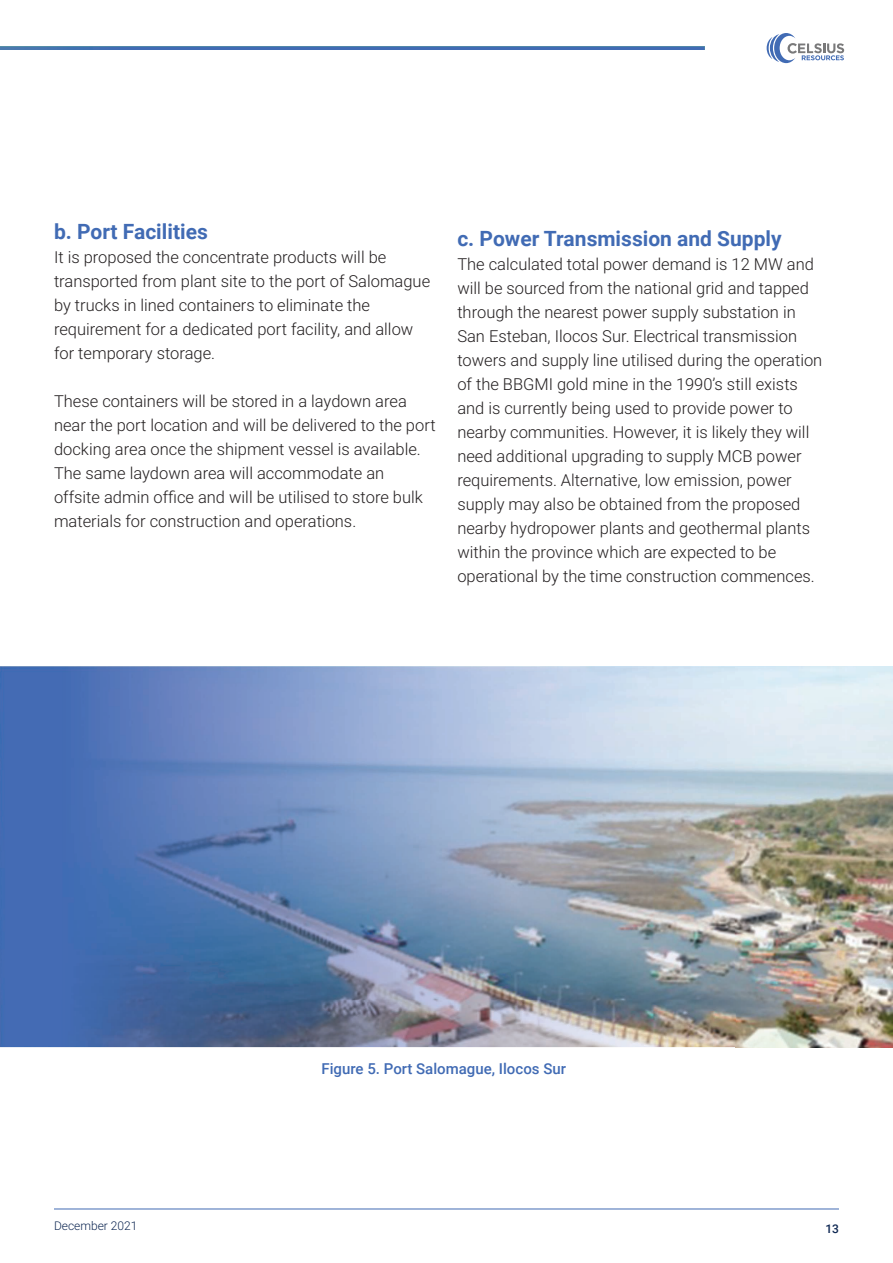
<style>
.page{position:relative;width:893px;height:1263px;background:#fff}
.page>*{position:absolute;margin:0;border:0;box-sizing:border-box;transform-origin:0 0}
.t1{font:700 21px "Roboto";color:#416bb4}
.t2{font:300 16.5px/24px "Roboto";color:#231f20}
.t3{font:500 15px "Roboto";color:#416bb4}
.t4{font:300 12px "Roboto";color:#0e2752}
.t5{font:500 12px "Roboto";color:#0e2752}
</style>
<div class="page">
<img style="left:232px;top:1047px;width:661px;height:1px">
<img style="left:0;top:667px;width:893px;height:380px">
<hr style="left:54px;top:1209px;width:785px;height:1px;background:#416bb4">
<img style="left:0;top:47px;width:704px;height:2px">
<svg style="left:767px;top:33px;width:77px;height:30px"></svg>
<p class="t1" style="left:54px;top:217px;width:155px">b. Port Facilities</p>
<p class="t2" style="left:54px;top:245px;width:378px">It is proposed the concentrate products will be transported from plant site to the port of Salomague by trucks in lined containers to eliminate the requirement for a dedicated port facility, and allow for temporary storage.</p>
<p class="t2" style="left:54px;top:389px;width:383px">These containers will be stored in a laydown area near the port location and will be delivered to the port docking area once the shipment vessel is available.<br>The same laydown area will accommodate an<br>offsite admin office and will be utilised to store bulk materials for construction and operations.</p>
<p class="t1" style="left:457px;top:223px;width:326px">c. Power Transmission and Supply</p>
<p class="t2" style="left:457px;top:251px;width:366px">The calculated total power demand is 12 MW and will be sourced from the national grid and tapped through the nearest power supply substation in San Esteban, Ilocos Sur. Electrical transmission towers and supply line utilised during the operation of the BBGMI gold mine in the 1990’s still exists and is currently being used to provide power to nearby communities. However, it is likely they will need additional upgrading to supply MCB power requirements. Alternative, low emission, power supply may also be obtained from the proposed nearby hydropower plants and geothermal plants within the province which are expected to be operational by the time construction commences.</p>
<p class="t3" style="left:322px;top:1058px;width:246px">Figure 5. Port Salomague, Ilocos Sur</p>
<p class="t4" style="left:54px;top:1217px;width:85px">December 2021</p>
<p class="t5" style="left:825px;top:1221px;width:15px">13</p>
</div>
